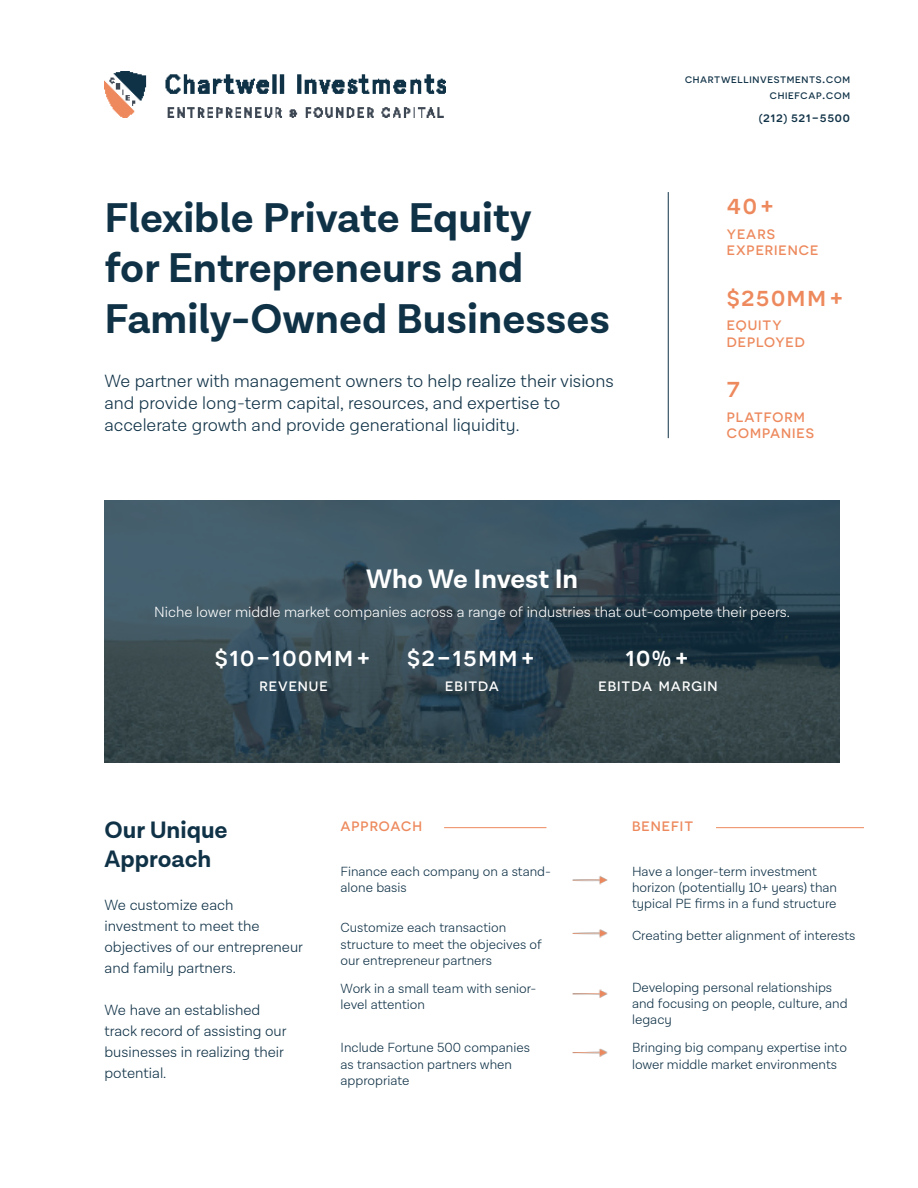
<style>
.page{position:relative;width:918px;height:1188px;background:#fff}
.page>*{position:absolute;margin:0;border:0;box-sizing:border-box;transform-origin:0 0}
.t1{font:700 42px "Lota Grotesque";color:#103247}
.t2{font:500 27px "Novecentosanswide";letter-spacing:.045em;color:#fff}
.t3{font:700 27px "Lota Grotesque";letter-spacing:-.005em;color:#fff}
.t4{font:500 27px "Novecentosanswide";color:#ed895d}
.t5{font:700 24px/28.8px "Lota Grotesque";color:#103247}
.Body_Paragraph{font:300 18px/21.6px "Lota Grotesque Alt 3";color:#103247}
.Body_Paragraph-2{font:300 15px/21px "Lota Grotesque Alt 3";color:#103247}
.Body_Paragraph-3{font:300 15px "Lota Grotesque Alt 3";color:#fff}
.t6{font:500 13.65px/16.5px "Novecentosanswide";letter-spacing:.07em;color:#ed895d}
.t7{font:500 13.65px "Novecentosanswide";letter-spacing:.07em;color:#fff}
.Body_Paragraph-4{font:300 13.5px/16.2px "Lota Grotesque Alt 3";color:#103247}
.t8{font:500 13.5px "Novecentosanswide";letter-spacing:.05em;color:#103247}
.t9{font:500 9.45px "Novecentosanswide";letter-spacing:.07em;color:#103247}
.s1{font-size:13.5px}
.s2{font-size:10.5px}
</style>
<div class="page">
<svg style="left:104px;top:500px;width:736px;height:263px;background:#344a55"></svg>
<img style="left:104px;top:72px;width:342px;height:46px">
<hr style="left:668px;top:192px;width:1px;height:246px;background:#103247">
<hr style="left:444px;top:827px;width:102px;height:1px;background:#ed895d">
<hr style="left:716px;top:827px;width:148px;height:1px;background:#ed895d">
<img style="left:573px;top:876px;width:35px;height:9px">
<img style="left:573px;top:929px;width:35px;height:9px">
<img style="left:573px;top:989px;width:35px;height:9px">
<img style="left:573px;top:1048px;width:35px;height:9px">
<h1 class="t1" style="left:104px;top:194px;width:429px">Flexible Private Equity</h1>
<h1 class="t1" style="left:104px;top:244px;width:420px">for Entrepreneurs and</h1>
<h1 class="t1" style="left:104px;top:294px;width:507px">Family-Owned Businesses</h1>
<p class="Body_Paragraph" style="left:104px;top:371px;width:511px">We partner with management owners to help realize their visions and provide long-term capital, resources, and expertise to accelerate growth and provide generational liquidity.</p>
<h1 class="t3" style="left:366px;top:563px;width:214px">Who We Invest In</h1>
<h1 class="t9" style="left:685px;top:74px;width:166px">CHARTWELLINVESTMENTS<span class="s1">.</span>COM</h1>
<h1 class="t9" style="left:770px;top:90px;width:82px">CHIEFCAP<span class="s1">.</span>COM</h1>
<h1 class="t8" style="left:759px;top:109px;width:93px"><span class="s2">(</span>212<span class="s2">)</span> 521-5500</h1>
<p class="t4" style="left:727px;top:189px;width:51px">40+</p>
<h1 class="t6" style="left:727px;top:225px;width:93px">YEARS<br>EXPERIENCE</h1>
<p class="t4" style="left:727px;top:280px;width:120px">$250mm+</p>
<h1 class="t6" style="left:727px;top:317px;width:80px">EQUITY<br>DEPLOYED</h1>
<p class="t4" style="left:727px;top:372px;width:15px">7</p>
<h1 class="t6" style="left:727px;top:408px;width:89px">PLATFORM<br>COMPANIES</h1>
<p class="Body_Paragraph-3" style="left:154px;top:604px;width:637px">Niche lower middle market companies across a range of industries that out-compete their peers.</p>
<p class="t2" style="left:215px;top:641px;width:159px">$10-100mm+</p>
<h1 class="t7" style="left:260px;top:678px;width:70px">REVENUE</h1>
<p class="t2" style="left:407px;top:641px;width:131px">$2-15mm+</p>
<h1 class="t7" style="left:445px;top:678px;width:55px">EBITDA</h1>
<p class="t2" style="left:625px;top:641px;width:67px">10%+</p>
<h1 class="t7" style="left:599px;top:678px;width:120px">EBITDA MARGIN</h1>
<h1 class="t5" style="left:104px;top:817px;width:125px">Our Unique<br>Approach</h1>
<p class="Body_Paragraph-2" style="left:104px;top:895px;width:200px">We customize each investment to meet the objectives of our entrepreneur and family partners.</p>
<p class="Body_Paragraph-2" style="left:104px;top:1000px;width:184px">We have an established track record of assisting our businesses in realizing their potential.</p>
<h1 class="t6" style="left:341px;top:818px;width:83px">APPROACH</h1>
<h1 class="t6" style="left:632px;top:818px;width:63px">BENEFIT</h1>
<p class="Body_Paragraph-4" style="left:341px;top:863px;width:212px">Finance each company on a stand&shy;alone basis</p>
<p class="Body_Paragraph-4" style="left:341px;top:920px;width:203px">Customize each transaction structure to meet the objecives of our entrepreneur partners</p>
<p class="Body_Paragraph-4" style="left:341px;top:980px;width:197px">Work in a small team with senior&shy;level attention</p>
<p class="Body_Paragraph-4" style="left:341px;top:1040px;width:191px">Include Fortune 500 companies as transaction partners when appropriate</p>
<p class="Body_Paragraph-4" style="left:632px;top:863px;width:207px">Have a longer-term investment horizon (potentially 10+ years) than typical PE firms in a fund structure</p>
<p class="Body_Paragraph-4" style="left:632px;top:927px;width:225px">Creating better alignment of interests</p>
<p class="Body_Paragraph-4" style="left:632px;top:979px;width:217px">Developing personal relationships and focusing on people, culture, and legacy</p>
<p class="Body_Paragraph-4" style="left:632px;top:1040px;width:216px">Bringing big company expertise into lower middle market environments</p>
</div>
